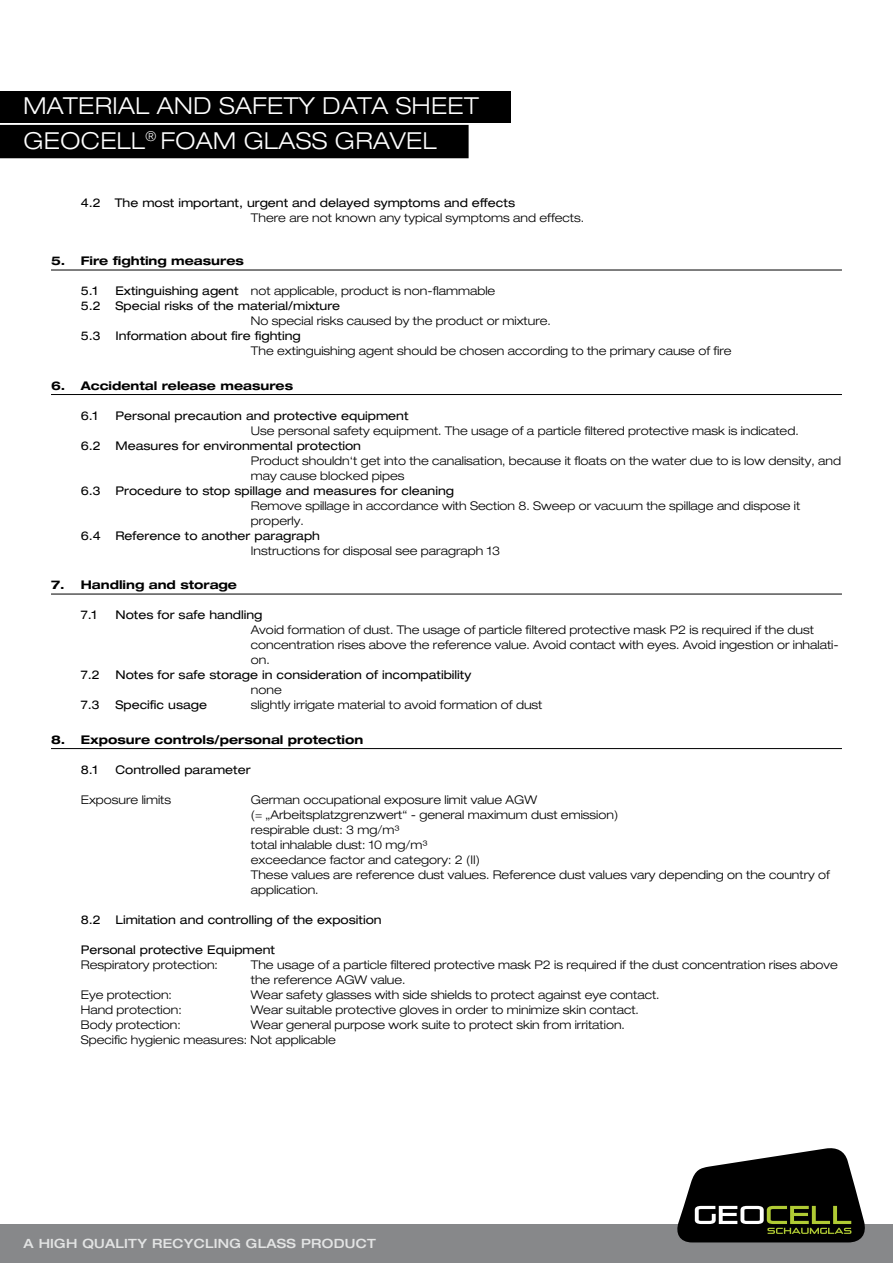
<style>
.page{position:relative;width:893px;height:1263px;background:#fff}
.page>*{position:absolute;margin:0;border:0;box-sizing:border-box;transform-origin:0 0}
.t1{font:300 expanded 23.4px/34.8px "Helvetica Neue LT Std";letter-spacing:.02em;color:#fff}
.t2{font:500 expanded 12.75px "Helvetica Neue LT Std";letter-spacing:.02em;color:#e3e4e4}
.t3{font:300 expanded 12px/15px "Helvetica Neue LT Pro";color:#000}
.t4{font:expanded 12px/15px "Helvetica Neue LT Pro";color:#000}
.t5{font:700 expanded 12px "Helvetica Neue LT Pro";color:#000}
.s1{font-weight:300}
</style>
<div class="page">
<div style="left:0;top:1225px;width:893px;height:38px;background:#87888a"></div>
<hr style="left:51px;top:270px;width:791px;height:1px;background:#000">
<hr style="left:51px;top:394px;width:791px;height:1px;background:#000">
<hr style="left:51px;top:594px;width:791px;height:1px;background:#000">
<hr style="left:51px;top:748px;width:791px;height:1px;background:#000">
<div style="left:0;top:91px;width:510px;height:32px;background:#000"></div>
<div style="left:0;top:125px;width:469px;height:33px;background:#000"></div>
<svg style="left:675px;top:1148px;width:192px;height:94px"></svg>
<h1 class="t1" style="left:24px;top:88px;width:457px">MATERIAL AND SAFETY DATA SHEET<br>GEOCELL<sup>®</sup> FOAM GLASS GRAVEL</h1>
<p class="t4" style="left:81px;top:195px;width:436px">4.2 The most important, urgent and delayed symptoms and effects</p>
<p class="t3" style="left:251px;top:210px;width:335px">There are not known any typical symptoms and effects.</p>
<p class="t5" style="left:51px;top:253px;width:194px">5. Fire fighting measures</p>
<p class="t4" style="left:81px;top:283px;width:19px">5.1</p>
<p class="t4" style="left:81px;top:283px;width:416px;text-indent:35px">Extinguishing agent <span class="s1">not applicable, product is non-flammable<br></span>5.2 Special risks of the material/mixture</p>
<p class="t3" style="left:251px;top:313px;width:302px">No special risks caused by the product or mixture.</p>
<p class="t4" style="left:81px;top:328px;width:221px">5.3 Information about fire fighting</p>
<p class="t3" style="left:251px;top:343px;width:482px">The extinguishing agent should be chosen according to the primary cause of fire</p>
<p class="t5" style="left:51px;top:378px;width:244px">6. Accidental release measures</p>
<p class="t4" style="left:81px;top:408px;width:19px">6.1</p>
<p class="t4" style="left:116px;top:408px;width:294px">Personal precaution and protective equipment</p>
<p class="t3" style="left:251px;top:423px;width:549px">Use personal safety equipment. The usage of a particle filtered protective mask is indicated.</p>
<p class="t4" style="left:81px;top:438px;width:282px">6.2 Measures for environmental protection</p>
<p class="t3" style="left:251px;top:453px;width:592px">Product shouldn‘t get into the canalisation, because it floats on the water due to is low density, and may cause blocked pipes</p>
<p class="t4" style="left:81px;top:483px;width:375px">6.3 Procedure to stop spillage and measures for cleaning</p>
<p class="t3" style="left:251px;top:498px;width:551px">Remove spillage in accordance with Section 8. Sweep or vacuum the spillage and dispose it properly.</p>
<p class="t4" style="left:81px;top:528px;width:241px">6.4 Reference to another paragraph</p>
<p class="t3" style="left:251px;top:543px;width:251px">Instructions for disposal see paragraph 13</p>
<p class="t5" style="left:51px;top:577px;width:187px">7. Handling and storage</p>
<p class="t4" style="left:81px;top:607px;width:18px">7.1</p>
<p class="t4" style="left:116px;top:607px;width:148px">Notes for safe handling</p>
<p class="t3" style="left:251px;top:622px;width:589px">Avoid formation of dust. The usage of particle filtered protective mask P2 is required if the dust concentration rises above the reference value. Avoid contact with eyes. Avoid ingestion or inhalati&shy;on.</p>
<p class="t4" style="left:81px;top:667px;width:21px">7.2</p>
<p class="t4" style="left:116px;top:667px;width:357px">Notes for safe storage in consideration of incompatibility</p>
<p class="t3" style="left:251px;top:682px;width:32px">none</p>
<p class="t4" style="left:81px;top:697px;width:21px">7.3</p>
<p class="t4" style="left:116px;top:697px;width:93px">Specific usage</p>
<p class="t3" style="left:251px;top:697px;width:293px">slightly irrigate material to avoid formation of dust</p>
<p class="t5" style="left:51px;top:732px;width:314px">8. Exposure controls/personal protection</p>
<p class="t4" style="left:81px;top:762px;width:19px">8.1</p>
<p class="t4" style="left:116px;top:762px;width:137px">Controlled parameter</p>
<p class="t3" style="left:81px;top:792px;width:92px">Exposure limits</p>
<p class="t3" style="left:251px;top:792px;width:581px">German occupational exposure limit value AGW<br>(= „Arbeitsplatzgrenzwert“ - general maximum dust emission)<br>respirable dust: 3 mg/m³<br>total inhalable dust: 10 mg/m³<br>exceedance factor and category: 2 (II)<br>These values are reference dust values. Reference dust values vary depending on the country of application.</p>
<p class="t4" style="left:81px;top:912px;width:302px">8.2 Limitation and controlling of the exposition</p>
<p class="t4" style="left:81px;top:942px;width:196px">Personal protective Equipment</p>
<p class="t3" style="left:81px;top:957px;width:139px">Respiratory protection:</p>
<p class="t3" style="left:251px;top:957px;width:588px">The usage of a particle filtered protective mask P2 is required if the dust concentration rises above the reference AGW value.</p>
<p class="t3" style="left:81px;top:987px;width:93px">Eye protection:</p>
<p class="t3" style="left:251px;top:987px;width:410px">Wear safety glasses with side shields to protect against eye contact.</p>
<p class="t3" style="left:81px;top:1002px;width:102px">Hand protection:</p>
<p class="t3" style="left:251px;top:1002px;width:390px">Wear suitable protective gloves in order to minimize skin contact.</p>
<p class="t3" style="left:81px;top:1017px;width:102px">Body protection:</p>
<p class="t3" style="left:81px;top:1017px;width:546px;text-indent:170px">Wear general purpose work suite to protect skin from irritation.<br>Specific hygienic measures: Not applicable</p>
<p class="t2" style="left:24px;top:1235px;width:354px">A HIGH QUALITY RECYCLING GLASS PRODUCT</p>
</div>
